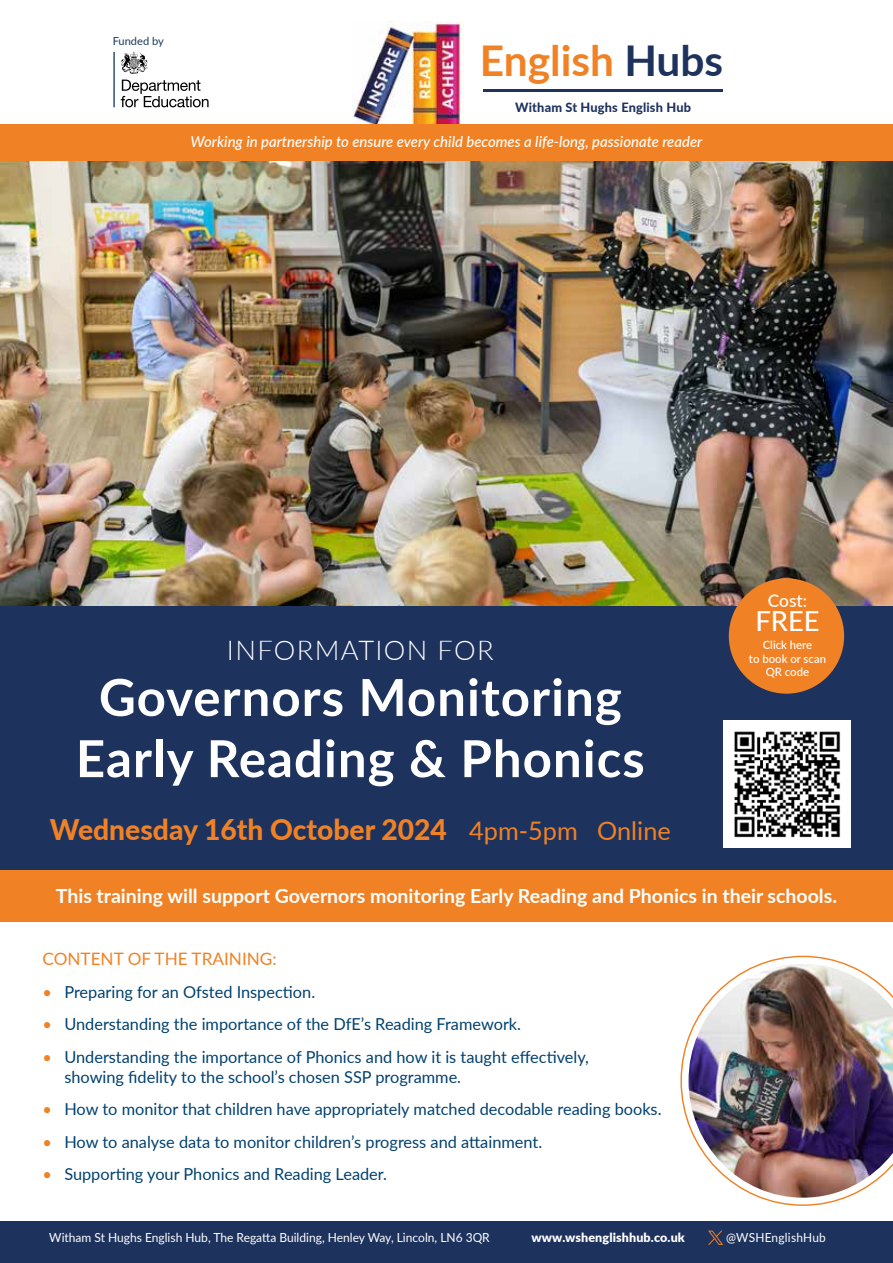
<style>
.page{position:relative;width:893px;height:1263px;background:#fff}
.page>*{position:absolute;margin:0;border:0;box-sizing:border-box;transform-origin:0 0}
.t1{font:700 51px/61.2px "Lato";letter-spacing:.02em;color:#fff;text-align:center}
.t2{font:700 42.45px "Lato";color:#f08225}
.t3{font:800 28.5px "Lato";color:#f08225}
.t4{font:500 27.6px "Lato";color:#fff}
.t5{font:300 27.3px "Lato";letter-spacing:.05em;color:#fff}
.t6{font:700 19.5px "Lato";color:#fff}
.t7{font:500 17.4px "Lato";color:#fff}
.t8{font:17.1px "Lato";color:#f08225}
.t9{font:16.5px/19.8px "Lato";color:#004170}
.t10{font:italic 500 15px "Lato";color:#fff}
.t11{font:800 12.75px "Lato";letter-spacing:.015em;color:#1e325e}
.t12{font:12.45px "Lato";color:#fff;scale:.96 1}
.t13{font:900 12.45px "Lato";letter-spacing:.01em;color:#fff}
.t14{font:12.45px "Lato";letter-spacing:.02em;color:#fff;scale:.95 1}
.t15{font:500 11.55px/13.8px "Lato";color:#fff;text-align:center}
.t16{font:11.1px "Lato";color:#18385f}
.s1{color:#1e325e}
.s2{font-weight:400;font-size:25.5px}
.s3{color:#f08225}
</style>
<div class="page">
<img style="left:0;top:161px;width:893px;height:445px">
<div style="left:0;top:606px;width:893px;height:292px;background:#1e325e"></div>
<img style="left:353px;top:21px;width:110px;height:104px">
<hr style="left:483px;top:90px;width:240px;height:2px;background:#1e325e">
<svg style="left:121px;top:80px;width:88px;height:27px"></svg>
<svg style="left:121px;top:52px;width:27px;height:22px"></svg>
<hr style="left:113px;top:52px;width:2px;height:55px;background:#18385f">
<div style="left:0;top:125px;width:893px;height:36px;background:#f08225"></div>
<div style="left:729px;top:578px;width:115px;height:116px;background:#f08225;border-radius:50%"></div>
<img style="left:724px;top:721px;width:126px;height:126px">
<div style="left:0;top:1221px;width:893px;height:42px;background:#1e325e"></div>
<svg style="left:708px;top:1230px;width:15px;height:15px"></svg>
<div style="left:0;top:871px;width:893px;height:51px;background:#f08225"></div>
<svg style="left:680px;top:956px;width:167px;height:250px"></svg>
<img style="left:688px;top:964px;width:205px;height:234px">
<p class="t16" style="left:113px;top:33px;width:53px">Funded by</p>
<h2 class="t2" style="left:480px;top:29px;width:245px">English <span class="s1">Hubs</span></h2>
<p class="t11" style="left:515px;top:98px;width:177px">Witham St Hughs English Hub</p>
<p class="t10" style="left:191px;top:131px;width:513px">Working in partnership to ensure every child becomes a life-long, passionate reader</p>
<h3 class="t5" style="left:227px;top:632px;width:268px">INFORMATION FOR</h3>
<h1 class="t1" style="left:76px;top:664px;width:570px">Governors Monitoring<br>Early Reading &amp; Phonics</h1>
<h3 class="t3" style="left:50px;top:808px;width:622px">Wednesday 16th October 2024 <span class="s2">4pm-5pm Online</span></h3>
<p class="t7" style="left:768px;top:588px;width:41px">Cost:</p>
<h3 class="t4" style="left:755px;top:601px;width:66px">FREE</h3>
<p class="t15" style="left:749px;top:637px;width:79px">Click here<br>to book or scan<br>QR code</p>
<p class="t6" style="left:56px;top:882px;width:783px">This training will support Governors monitoring Early Reading and Phonics in their schools.</p>
<p class="t8" style="left:43px;top:947px;width:236px">CONTENT OF THE TRAINING:</p>
<p class="t9" style="left:43px;top:981px;width:274px"><span class="s3">•</span> Preparing for an Ofsted Inspection.</p>
<p class="t9" style="left:43px;top:1014px;width:480px"><span class="s3">•</span> Understanding the importance of the DfE’s Reading Framework.</p>
<p class="t9" style="left:64px;top:1046px;width:526px;text-indent:-22px"><span class="s3">•</span> Understanding the importance of Phonics and how it is taught effectively, showing fidelity to the school’s chosen SSP programme.</p>
<p class="t9" style="left:43px;top:1099px;width:621px"><span class="s3">•</span> How to monitor that children have appropriately matched decodable reading books.</p>
<p class="t9" style="left:43px;top:1131px;width:501px"><span class="s3">•</span> How to analyse data to monitor children’s progress and attainment.</p>
<p class="t9" style="left:43px;top:1164px;width:346px"><span class="s3">•</span> Supporting your Phonics and Reading Leader.</p>
<p class="t12" style="left:49px;top:1229px;width:460px">Witham St Hughs English Hub, The Regatta Building, Henley Way, Lincoln, LN6 3QR</p>
<p class="t13" style="left:531px;top:1228px;width:155px">www.wshenglishhub.co.uk</p>
<p class="t14" style="left:726px;top:1229px;width:107px">@WSHEnglishHub</p>
</div>
